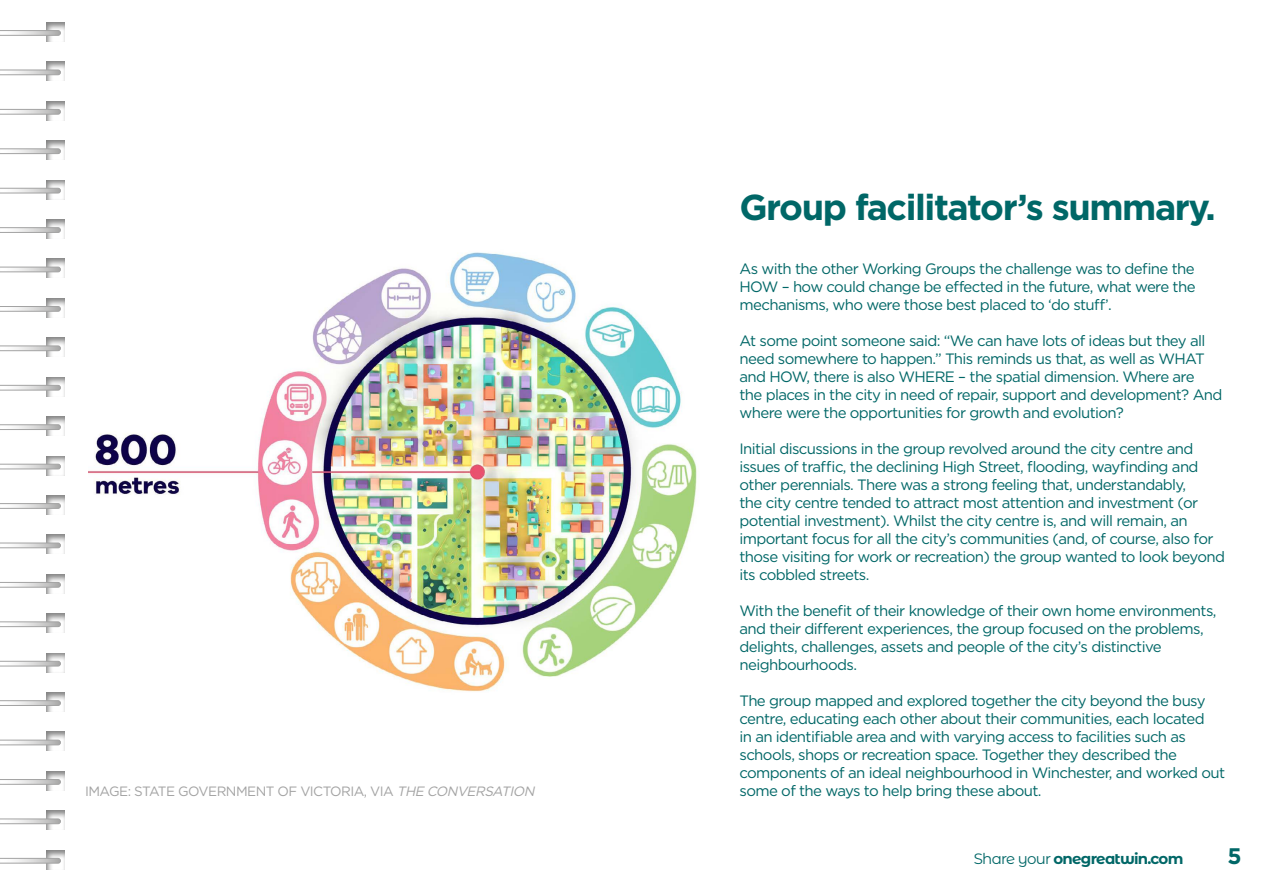
<style>
.page{position:relative;width:1263px;height:893px;background:#fff}
.page>*{position:absolute;margin:0;border:0;box-sizing:border-box;transform-origin:0 0}
.t1{font:700 36px "Gotham";letter-spacing:-.04em;color:#006767}
.t2{font:700 22.5px "Gotham";color:#006767}
.t3{font:15px/18px "Gotham";letter-spacing:-.04em;color:#006767}
.t4{font:700 15px "Montserrat Alternates";letter-spacing:-.05em;color:#006767}
.t5{font:13.5px "Gotham";letter-spacing:-.04em;color:#a3a3a3}
.s1{font-style:italic}
.s2{font-weight:400}
</style>
<div class="page">
<img style="left:88px;top:252px;width:609px;height:440px">
<div style="left:34px;top:10px;width:45px;height:33px;background:#000;opacity:.5"></div>
<div style="left:34px;top:50px;width:45px;height:33px;background:#000;opacity:.5"></div>
<div style="left:34px;top:89px;width:45px;height:33px;background:#000;opacity:.5"></div>
<div style="left:34px;top:128px;width:45px;height:33px;background:#000;opacity:.5"></div>
<div style="left:34px;top:168px;width:45px;height:33px;background:#000;opacity:.5"></div>
<div style="left:34px;top:207px;width:45px;height:33px;background:#000;opacity:.5"></div>
<div style="left:34px;top:247px;width:45px;height:33px;background:#000;opacity:.5"></div>
<div style="left:34px;top:286px;width:45px;height:33px;background:#000;opacity:.5"></div>
<div style="left:34px;top:326px;width:45px;height:33px;background:#000;opacity:.5"></div>
<div style="left:34px;top:365px;width:45px;height:33px;background:#000;opacity:.5"></div>
<div style="left:34px;top:404px;width:45px;height:33px;background:#000;opacity:.5"></div>
<div style="left:34px;top:444px;width:45px;height:33px;background:#000;opacity:.5"></div>
<div style="left:34px;top:483px;width:45px;height:33px;background:#000;opacity:.5"></div>
<div style="left:34px;top:523px;width:45px;height:33px;background:#000;opacity:.5"></div>
<div style="left:34px;top:562px;width:45px;height:33px;background:#000;opacity:.5"></div>
<div style="left:34px;top:601px;width:45px;height:33px;background:#000;opacity:.5"></div>
<div style="left:34px;top:641px;width:45px;height:33px;background:#000;opacity:.5"></div>
<div style="left:34px;top:680px;width:45px;height:33px;background:#000;opacity:.5"></div>
<div style="left:34px;top:720px;width:45px;height:33px;background:#000;opacity:.5"></div>
<div style="left:34px;top:759px;width:45px;height:33px;background:#000;opacity:.5"></div>
<div style="left:34px;top:799px;width:45px;height:33px;background:#000;opacity:.5"></div>
<div style="left:34px;top:838px;width:45px;height:33px;background:#000;opacity:.5"></div>
<svg style="left:0;top:30px;width:61px;height:6px"></svg>
<svg style="left:0;top:70px;width:61px;height:5px"></svg>
<svg style="left:0;top:109px;width:61px;height:6px"></svg>
<svg style="left:0;top:148px;width:61px;height:6px"></svg>
<svg style="left:0;top:188px;width:61px;height:5px"></svg>
<svg style="left:0;top:227px;width:61px;height:6px"></svg>
<svg style="left:0;top:267px;width:61px;height:5px"></svg>
<svg style="left:0;top:306px;width:61px;height:6px"></svg>
<svg style="left:0;top:346px;width:61px;height:5px"></svg>
<svg style="left:0;top:385px;width:61px;height:5px"></svg>
<svg style="left:0;top:424px;width:61px;height:6px"></svg>
<svg style="left:0;top:464px;width:61px;height:5px"></svg>
<svg style="left:0;top:503px;width:61px;height:6px"></svg>
<svg style="left:0;top:543px;width:61px;height:5px"></svg>
<svg style="left:0;top:582px;width:61px;height:6px"></svg>
<svg style="left:0;top:621px;width:61px;height:6px"></svg>
<svg style="left:0;top:661px;width:61px;height:5px"></svg>
<svg style="left:0;top:700px;width:61px;height:6px"></svg>
<svg style="left:0;top:740px;width:61px;height:5px"></svg>
<svg style="left:0;top:779px;width:61px;height:6px"></svg>
<svg style="left:0;top:819px;width:61px;height:5px"></svg>
<svg style="left:0;top:858px;width:61px;height:5px"></svg>
<p class="t5" style="left:85px;top:783px;width:454px">IMAGE: STATE GOVERNMENT OF VICTORIA, VIA <span class="s1">THE CONVERSATION</span></p>
<h1 class="t1" style="left:739px;top:184px;width:478px">Group facilitator’s summary.</h1>
<p class="t3" style="left:739px;top:260px;width:458px;text-align:justify">As with the other Working Groups the challenge was to define the HOW – how could change be effected in the future, what were the mechanisms, who were those best placed to ‘do stuff’.</p>
<p class="t3" style="left:739px;top:332px;width:484px">At some point someone said: “We can have lots of ideas but they all need somewhere to happen.” This reminds us that, as well as WHAT and HOW, there is also WHERE – the spatial dimension. Where are<br>the places in the city in need of repair, support and development? And where were the opportunities for growth and evolution?</p>
<p class="t3" style="left:739px;top:440px;width:487px">Initial discussions in the group revolved around the city centre and issues of traffic, the declining High Street, flooding, wayfinding and other perennials. There was a strong feeling that, understandably,<br>the city centre tended to attract most attention and investment (or potential investment). Whilst the city centre is, and will remain, an important focus for all the city’s communities (and, of course, also for those visiting for work or recreation) the group wanted to look beyond its cobbled streets.</p>
<p class="t3" style="left:739px;top:602px;width:479px">With the benefit of their knowledge of their own home environments, and their different experiences, the group focused on the problems, delights, challenges, assets and people of the city’s distinctive neighbourhoods.</p>
<p class="t3" style="left:739px;top:692px;width:487px">The group mapped and explored together the city beyond the busy centre, educating each other about their communities, each located<br>in an identifiable area and with varying access to facilities such as schools, shops or recreation space. Together they described the components of an ideal neighbourhood in Winchester, and worked out some of the ways to help bring these about.</p>
<p class="t4" style="left:974px;top:848px;width:211px"><span class="s2">Share your</span> onegreatwin.com</p>
<h2 class="t2" style="left:1227px;top:841px;width:16px">5</h2>
</div>
